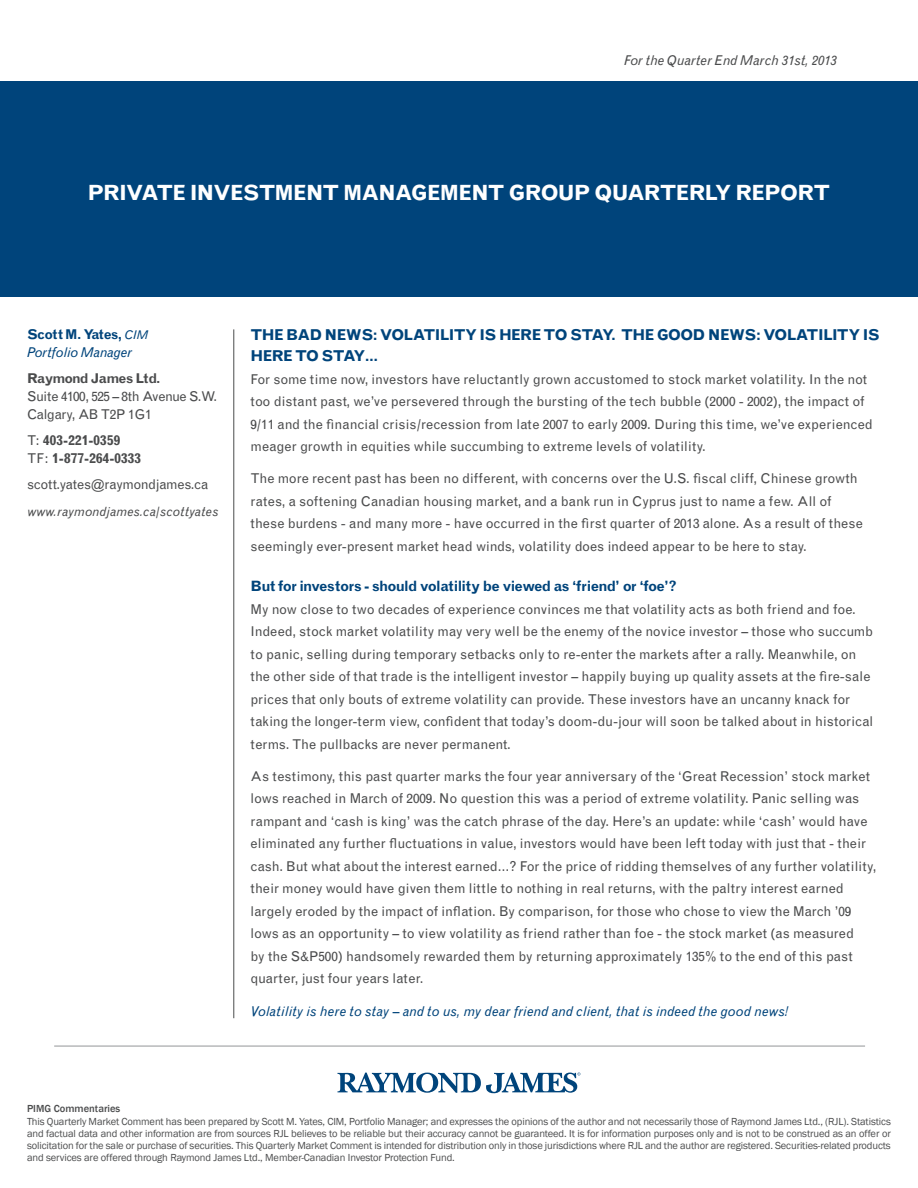
<style>
.page{position:relative;width:918px;height:1188px;background:#fff}
.page>*{position:absolute;margin:0;border:0;box-sizing:border-box;transform-origin:0 0}
.t1{font:700 21px "Grotesque MTRJ Corrected";letter-spacing:-.045em;color:#fff}
.Body_Copy{font:700 15px/21px "Grotesque MTRJ Corrected";letter-spacing:-.04em;color:#00447b}
.Body_Copy-2{font:700 14.25px "Grotesque MTRJ Corrected";letter-spacing:-.045em;color:#00447b}
.Body_Copy-3{font:13.5px/22.5px "Grotesque MTRJ Corrected";color:#4b4c4d}
.Body_Text{font:13.5px/18px "Grotesque MTRJ Corrected";letter-spacing:-.02em;color:#4b4c4d}
.Body_Copy-4{font:italic 13.5px "Grotesque MTRJ Corrected";color:#00447b}
.Body_Text-2{font:italic 13.5px/18px "Grotesque MTRJ Corrected";letter-spacing:-.005em;color:#00447b}
.Body_Text-3{font:700 13.5px/18px "Grotesque MTRJ Corrected";letter-spacing:.015em;color:#4b4c4d}
.t2{font:italic 13.5px "Grotesque MTRJ Corrected";letter-spacing:-.015em;color:#4b4c4d}
.Body_Text-4{font:italic 12.75px "Grotesque MTRJ Corrected";letter-spacing:.01em;color:#4b4c4d}
.Body_Text-5{font:10.5px/12px "Franklin Gothic";letter-spacing:-.01em;color:#4b4c4d;text-align:justify}
.Body_Text-6{font:500 10.5px "Franklin Gothic";color:#4b4c4d}
.s1{font-weight:700;font-style:normal}
.s2{font-size:12px}
.s3{font-weight:700}
.s4{font-weight:400}
</style>
<div class="page">
<div style="left:0;top:81px;width:918px;height:216px;background:#00447b"></div>
<hr style="left:234px;top:329px;width:1px;height:689px;background:#4b4c4d">
<svg style="left:338px;top:1072px;width:242px;height:21px"></svg>
<hr style="left:54px;top:1046px;width:811px;height:1px;background:#939598">
<p class="t2" style="left:624px;top:52px;width:214px">For the Quarter End March 31st, 2013</p>
<p class="t1" style="left:88px;top:180px;width:744px">PRIVATE INVESTMENT MANAGEMENT GROUP QUARTERLY REPORT</p>
<p class="Body_Text-2" style="left:27px;top:326px;width:123px"><span class="s1">Scott M. Yates,</span> <span class="s2">CIM<br></span>Portfolio Manager</p>
<p class="Body_Text" style="left:27px;top:370px;width:192px"><span class="s3">Raymond James Ltd.<br></span>Suite 4100, 525 – 8th Avenue S.W.<br>Calgary, AB T2P 1G1</p>
<p class="Body_Text-3" style="left:27px;top:432px;width:116px"><span class="s4">T:</span> 403-221-0359<br><span class="s4">TF:</span> 1-877-264-0333</p>
<p class="Body_Text" style="left:27px;top:476px;width:183px">scott.yates@raymondjames.ca</p>
<p class="Body_Text-4" style="left:27px;top:504px;width:193px">www.raymondjames.ca/scottyates</p>
<p class="Body_Copy" style="left:250px;top:325px;width:631px">THE BAD NEWS: VOLATILITY IS HERE TO STAY. THE GOOD NEWS: VOLATILITY IS<br>HERE TO STAY…</p>
<p class="Body_Copy-3" style="left:250px;top:368px;width:624px">For some time now, investors have reluctantly grown accustomed to stock market volatility. In the not too distant past, we’ve persevered through the bursting of the tech bubble (2000 - 2002), the impact of 9/11 and the financial crisis/recession from late 2007 to early 2009. During this time, we’ve experienced meager growth in equities while succumbing to extreme levels of volatility.</p>
<p class="Body_Copy-3" style="left:250px;top:468px;width:614px">The more recent past has been no different, with concerns over the U.S. fiscal cliff, Chinese growth rates, a softening Canadian housing market, and a bank run in Cyprus just to name a few. All of these burdens - and many more - have occurred in the first quarter of 2013 alone. As a result of these seemingly ever-present market head winds, volatility does indeed appear to be here to stay.</p>
<p class="Body_Copy-2" style="left:250px;top:578px;width:428px">But for investors - should volatility be viewed as ‘friend’ or ‘foe’?</p>
<p class="Body_Copy-3" style="left:250px;top:598px;width:624px">My now close to two decades of experience convinces me that volatility acts as both friend and foe.<br>Indeed, stock market volatility may very well be the enemy of the novice investor – those who succumb to panic, selling during temporary setbacks only to re-enter the markets after a rally. Meanwhile, on the other side of that trade is the intelligent investor – happily buying up quality assets at the fire-sale prices that only bouts of extreme volatility can provide. These investors have an uncanny knack for taking the longer-term view, confident that today’s doom-du-jour will soon be talked about in historical terms. The pullbacks are never permanent.</p>
<p class="Body_Copy-3" style="left:250px;top:765px;width:627px">As testimony, this past quarter marks the four year anniversary of the ‘Great Recession’ stock market lows reached in March of 2009. No question this was a period of extreme volatility. Panic selling was rampant and ‘cash is king’ was the catch phrase of the day. Here’s an update: while ‘cash’ would have eliminated any further fluctuations in value, investors would have been left today with just that - their cash. But what about the interest earned…? For the price of ridding themselves of any further volatility, their money would have given them little to nothing in real returns, with the paltry interest earned largely eroded by the impact of inflation. By comparison, for those who chose to view the March ’09 lows as an opportunity – to view volatility as friend rather than foe - the stock market (as measured<br>by the S&amp;P500) handsomely rewarded them by returning approximately 135% to the end of this past quarter, just four years later.</p>
<p class="Body_Copy-4" style="left:250px;top:1003px;width:540px">Volatility is here to stay – and to us, my dear friend and client, that is indeed the good news!</p>
<p class="Body_Text-6" style="left:27px;top:1102px;width:95px">PIMG Commentaries</p>
<p class="Body_Text-5" style="left:27px;top:1116px;width:865px">This Quarterly Market Comment has been prepared by Scott M. Yates, CIM, Portfolio Manager; and expresses the opinions of the author and not necessarily those of Raymond James Ltd., (RJL). Statistics and factual data and other information are from sources RJL believes to be reliable but their accuracy cannot be guaranteed. It is for information purposes only and is not to be construed as an offer or solicitation for the sale or purchase of securities. This Quarterly Market Comment is intended for distribution only in those jurisdictions where RJL and the author are registered. Securities-related products and services are offered through Raymond James Ltd., Member-Canadian Investor Protection Fund.</p>
</div>
